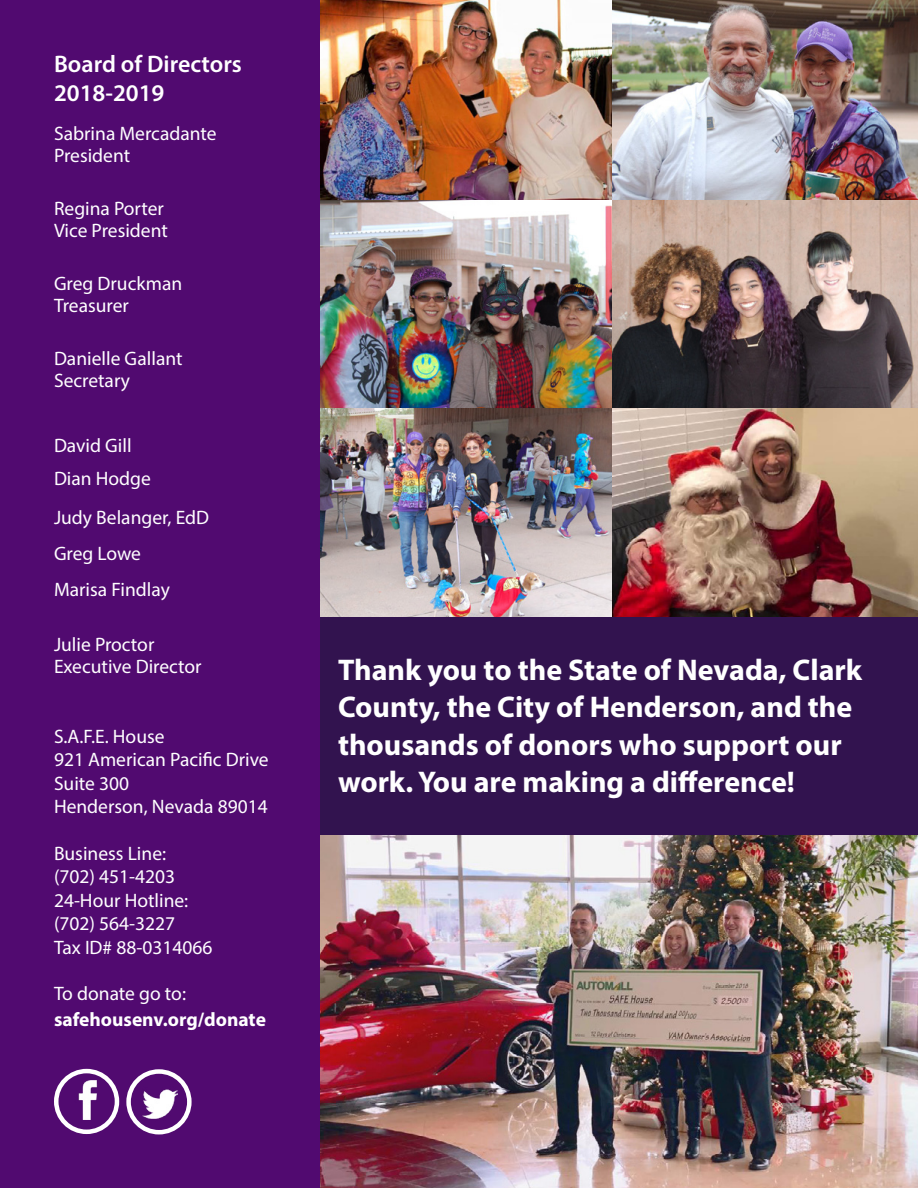
<style>
.page{position:relative;width:918px;height:1188px;background:#fff}
.page>*{position:absolute;margin:0;border:0;box-sizing:border-box;transform-origin:0 0}
.t1{font:700 30px/37.5px "Myriad Pro";color:#fff}
.t2{font:600 24px/28.8px "Myriad Pro";color:#fff}
.t3{font:19.5px/23.4px "Myriad Pro";color:#fff}
.t4{font:700 19.5px "Myriad Pro";color:#fff}
</style>
<div class="page">
<div style="left:0;top:0;width:321px;height:1188px;background:#510a70"></div>
<img style="left:78px;top:1081px;width:19px;height:39px">
<img style="left:142px;top:1089px;width:36px;height:30px">
<div style="left:54px;top:1069px;width:65px;height:65px;border:4px solid #fff;border-radius:50%"></div>
<div style="left:126px;top:1069px;width:66px;height:65px;border:4px solid #fff;border-radius:50%"></div>
<img style="left:321px;top:0;width:597px;height:616px">
<img style="left:321px;top:834px;width:597px;height:354px">
<div style="left:321px;top:616px;width:597px;height:218px;background:#32134f"></div>
<p class="t2" style="left:54px;top:49px;width:189px">Board of Directors<br>2018-2019</p>
<p class="t3" style="left:54px;top:122px;width:164px;line-height:22.5px">Sabrina Mercadante<br>President</p>
<p class="t3" style="left:54px;top:197px;width:115px;line-height:22.5px">Regina Porter<br>Vice President</p>
<p class="t3" style="left:54px;top:272px;width:130px;line-height:22.5px">Greg Druckman<br>Treasurer</p>
<p class="t3" style="left:54px;top:347px;width:130px;line-height:22.5px">Danielle Gallant<br>Secretary</p>
<p class="t3" style="left:54px;top:428px;width:98px;line-height:33px">David Gill<br>Dian Hodge</p>
<p class="t3" style="left:54px;top:499px;width:157px;line-height:36px">Judy Belanger, EdD<br>Greg Lowe<br>Marisa Findlay</p>
<p class="t3" style="left:54px;top:634px;width:149px;line-height:21.6px">Julie Proctor<br>Executive Director</p>
<p class="t3" style="left:54px;top:725px;width:216px">S.A.F.E. House<br>921 American Pacific Drive<br>Suite 300<br>Henderson, Nevada 89014</p>
<p class="t3" style="left:54px;top:842px;width:160px">Business Line:<br>(702) 451-4203<br>24-Hour Hotline: (702) 564-3227<br>Tax ID# 88-0314066</p>
<p class="t3" style="left:54px;top:982px;width:134px">To donate go to:</p>
<p class="t4" style="left:54px;top:1006px;width:214px">safehousenv.org/donate</p>
<h1 class="t1" style="left:338px;top:650px;width:526px">Thank you to the State of Nevada, Clark County, the City of Henderson, and the thousands of donors who support our work. You are making a difference!</h1>
</div>
